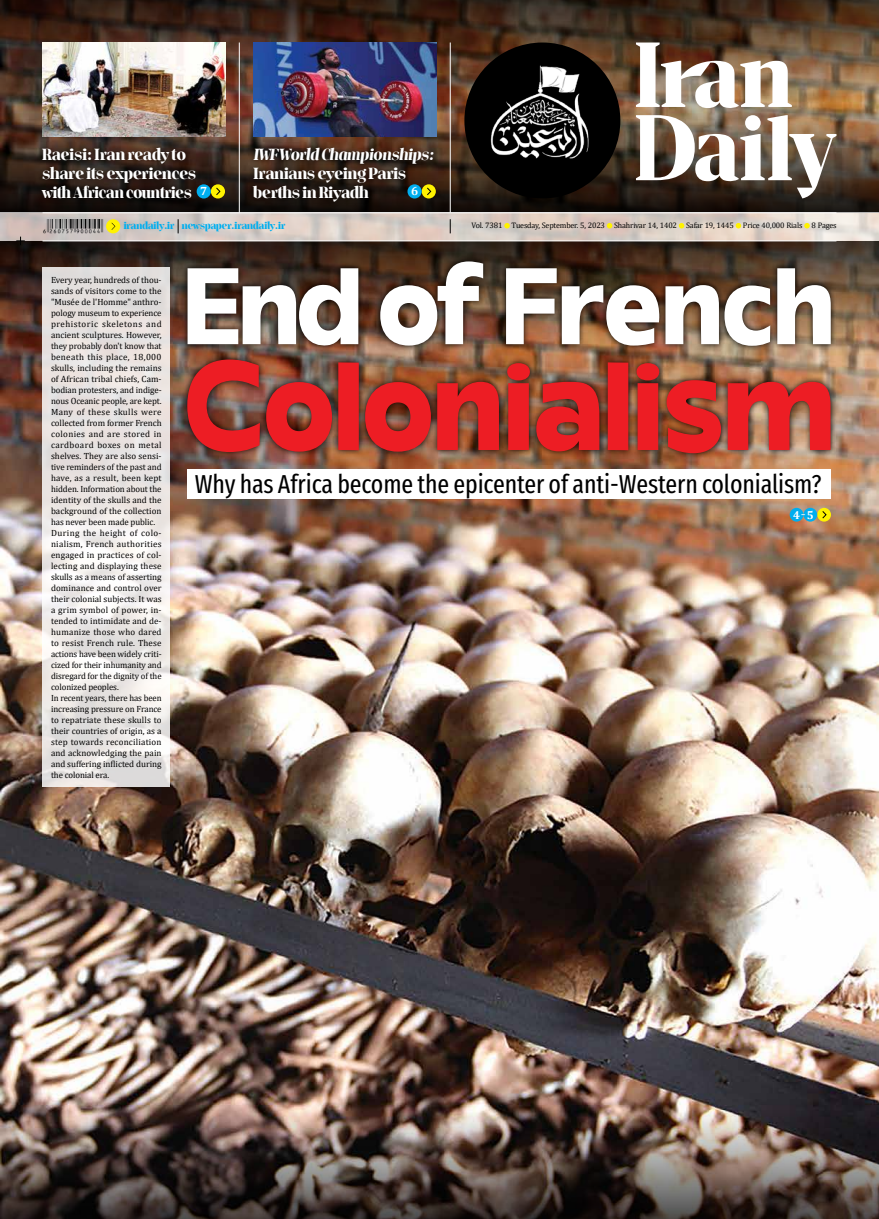
<style>
.page{position:relative;width:879px;height:1219px;background:#fff}
.page>*{position:absolute;margin:0;border:0;box-sizing:border-box;transform-origin:0 0}
.t1{font:800 125.2px "Invisible";color:#ed1d24}
.t2{font:800 108.4px "Invisible";color:#fff}
.t3{font:25.9px "Fira Sans Compressed";letter-spacing:-.005em;color:#000}
.t4{font:700 16px/19px "Jaymont PERSONAL";color:#fff}
.t5{font:italic 700 16px "Jaymont PERSONAL";color:#fff;scale:.96 1}
.t6{font:700 12px "Cambria";color:#fff}
.t7{font:700 11.7px "Cambria";color:#fff}
.t8{font:700 10px "Jaymont PERSONAL";color:#00aeef}
.t9{font:9px/11px "Cambria";color:#000}
.t10{font:8px "Cambria";letter-spacing:-.02em;color:#000}
.s1{font-style:italic;font-size:8.8px}
</style>
<div class="page">
<img style="left:0;top:337px;width:879px;height:773px">
<svg style="left:0;top:0;width:879px;height:103px;background:#452e1f"></svg>
<svg style="left:0;top:103px;width:879px;height:110px;background:#413024"></svg>
<svg style="left:0;top:241px;width:879px;height:96px;background:#422f24"></svg>
<img style="left:0;top:1110px;width:879px;height:109px">
<svg style="left:0;top:213px;width:879px;height:28px;background:#d9cdc6"></svg>
<svg style="left:504px;top:223px;width:6px;height:5px"></svg>
<svg style="left:607px;top:223px;width:5px;height:5px"></svg>
<svg style="left:679px;top:223px;width:5px;height:5px"></svg>
<svg style="left:735px;top:223px;width:6px;height:5px"></svg>
<svg style="left:804px;top:223px;width:6px;height:5px"></svg>
<hr style="left:43px;top:241px;width:793px;height:1px;background:#fff">
<img style="left:43px;top:219px;width:61px;height:14px">
<svg style="left:178px;top:219px;width:1px;height:14px"></svg>
<div style="left:106px;top:219px;width:14px;height:14px;background:#fff200;border-radius:50%"></div>
<svg style="left:111px;top:223px;width:4px;height:7px"></svg>
<svg style="left:450px;top:219px;width:1px;height:14px"></svg>
<hr style="left:43px;top:213px;width:793px;height:1px;background:#fff">
<hr style="left:450px;top:43px;width:1px;height:170px;background:#fff">
<hr style="left:239px;top:43px;width:1px;height:170px;background:#fff">
<div style="left:248px;top:143px;width:191px;height:64px;background:#000;opacity:.75"></div>
<div style="left:37px;top:143px;width:164px;height:61px;background:#000;opacity:.75"></div>
<div style="left:211px;top:184px;width:14px;height:14px;background:#fff200;border-radius:50%"></div>
<svg style="left:216px;top:187px;width:4px;height:9px"></svg>
<div style="left:197px;top:184px;width:14px;height:14px;background:#00aeef;border-radius:50%"></div>
<div style="left:422px;top:184px;width:14px;height:14px;background:#fff200;border-radius:50%"></div>
<svg style="left:427px;top:187px;width:4px;height:9px"></svg>
<div style="left:407px;top:184px;width:15px;height:14px;background:#00aeef;border-radius:50%"></div>
<img style="left:253px;top:43px;width:183px;height:94px">
<img style="left:43px;top:43px;width:182px;height:94px">
<div style="left:464px;top:43px;width:156px;height:155px;background:#000;border-radius:50%"></div>
<img style="left:464px;top:56px;width:156px;height:115px">
<img style="left:636px;top:43px;width:200px;height:155px">
<div style="left:817px;top:508px;width:14px;height:14px;background:#fff200;border-radius:50%"></div>
<svg style="left:822px;top:511px;width:4px;height:8px"></svg>
<div style="left:803px;top:508px;width:14px;height:14px;background:#00aeef;border-radius:50%"></div>
<div style="left:789px;top:508px;width:14px;height:14px;background:#00aeef;border-radius:50%"></div>
<img style="left:181px;top:255px;width:656px;height:97px">
<div style="left:180px;top:353px;width:658px;height:107px;background:#000;opacity:.9"></div>
<div style="left:187px;top:469px;width:644px;height:30px;background:#fff"></div>
<svg style="left:43px;top:268px;width:127px;height:519px;fill:#eae4e2"></svg>
<svg style="left:16px;top:237px;width:9px;height:8px"></svg>
<h3 class="t4" style="left:43px;top:147px;width:166px">Raeisi: Iran ready to share its experiences with African countries <sup>7</sup></h3>
<h3 class="t5" style="left:253px;top:144px;width:189px">IWF World Championships:</h3>
<h3 class="t4" style="left:253px;top:166px;width:154px">Iranians eyeing Paris berths in Riyadh</h3>
<h3 class="t6" style="left:411px;top:183px;width:9px">6</h3>
<p class="t8" style="left:124px;top:219px;width:163px">irandaily.ir newspaper.irandaily.ir</p>
<p class="t10" style="left:471px;top:221px;width:367px">Vol. 7381 Tuesday, September. 5, 2023 Shahrivar 14, 1402 Safar 19, 1445 Price 40,000 Rials 8 Pages</p>
<p class="t9" style="left:51px;top:275px;width:112px">Every year, hundreds of thou&shy;sands of visitors come to the "Musée de l'Homme" anthro&shy;pology museum to experience prehistoric skeletons and ancient sculptures. However, they probably don't know that beneath this place, 18,000 skulls, including the remains of African tribal chiefs, Cam&shy;bodian protesters, and indige&shy;nous Oceanic people, are kept.<br>Many of these skulls were collected from former French colonies and are stored in cardboard boxes on metal shelves. They are also sensi&shy;tive reminders of the past and have, as a result, been kept hidden. Information about the identity of the skulls and the background of the collection has never been made public.<br>During the height of colo&shy;nialism, French authorities engaged in practices of col&shy;lecting and displaying these skulls as a means of asserting dominance and control over their colonial subjects. It was a grim symbol of power, in&shy;tended to intimidate and de&shy;humanize those who dared to resist French rule. These actions have been widely criti&shy;cized for their inhumanity and disregard for the dignity of the colonized peoples.<br>In recent years, there has been increasing pressure on France to repatriate these skulls to their countries of origin, as a step towards reconciliation and acknowledging the pain and suffering inflicted during the colonial era.</p>
<h2 class="t2" style="left:183px;top:241px;width:653px">Endof French</h2>
<h1 class="t1" style="left:185px;top:331px;width:651px">Colonialism</h1>
<h3 class="t3" style="left:195px;top:464px;width:628px">Why has Africa become the epicenter of anti-Western colonialism?</h3>
<p class="t7" style="left:793px;top:506px;width:22px">4<span class="s1">–</span>5</p>
</div>
